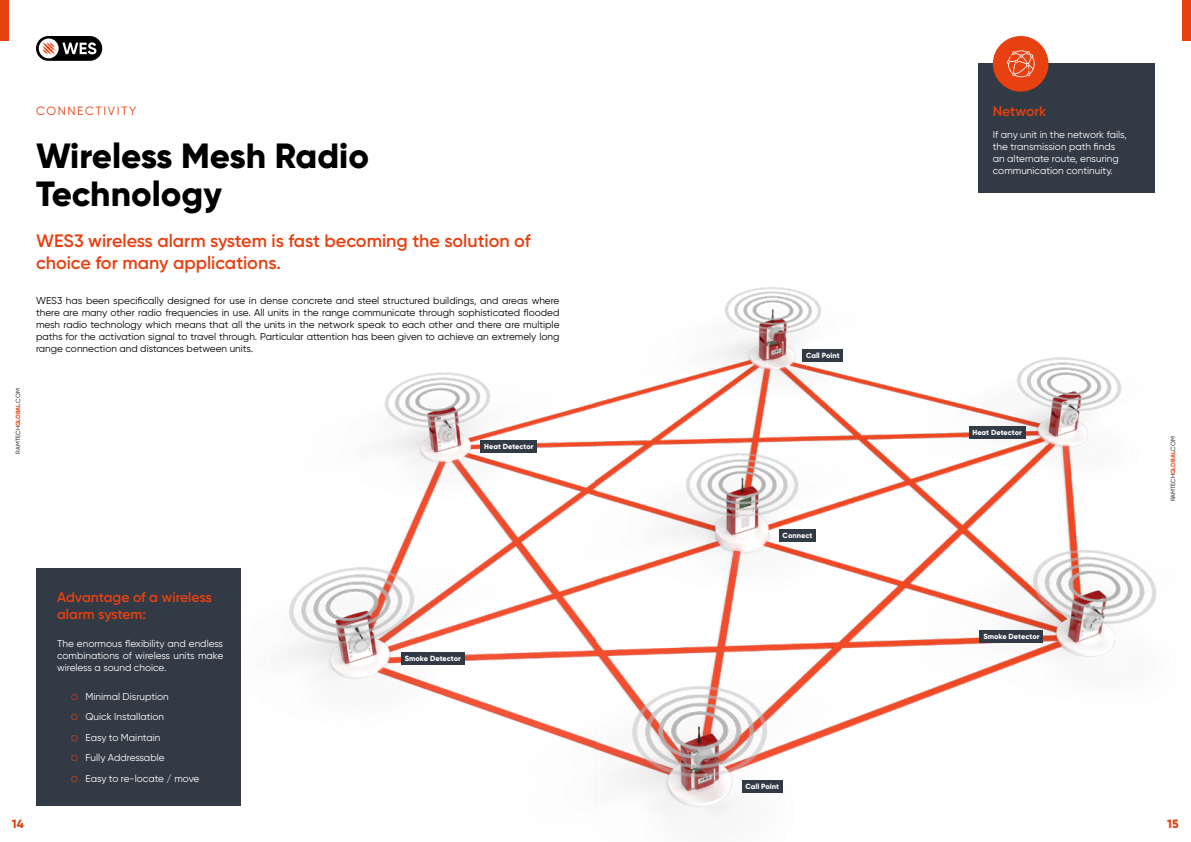
<style>
.page{position:relative;width:1191px;height:842px;background:#fff}
.page>*{position:absolute;margin:0;border:0;box-sizing:border-box;transform-origin:0 0}
.t1{font:800 35px/38px "Gilroy";color:#000}
.t2{font:600 18px/21.6px "Gilroy";color:#e74011}
.t3{font:600 14px/16.8px "Gilroy";color:#e74011}
.t4{font:12px "Gilroy";letter-spacing:.13em;color:#e74011}
.t5{font:800 12px "Gilroy";color:#e74011}
.t6{font:10px/12px "Gilroy";color:#000;text-align:justify}
.t7{font:10px/12px "Gilroy";color:#fff}
.t8{font:800 7.5px "Gilroy";color:#fff}
.t9{font:6px "Gilroy";color:#000}
.s1{font-weight:700;color:#e74011}
.s2{font-size:8.5px;color:#e74011}
</style>
<div class="page">
<img style="left:240px;top:287px;width:917px;height:530px">
<div style="left:978px;top:64px;width:177px;height:129px;background:#323a45"></div>
<div style="left:992px;top:36px;width:56px;height:56px;background:#e74011;border-radius:50%"></div>
<svg style="left:36px;top:36px;width:66px;height:25px"></svg>
<div style="left:480px;top:440px;width:57px;height:12px;background:#323a45"></div>
<div style="left:401px;top:652px;width:63px;height:13px;background:#323a45"></div>
<div style="left:36px;top:568px;width:204px;height:238px;background:#323a45"></div>
<div style="left:0;top:0;width:9px;height:40px;background:#e74011"></div>
<div style="left:1182px;top:0;width:9px;height:40px;background:#e74011"></div>
<svg style="left:1006px;top:50px;width:29px;height:28px"></svg>
<div style="left:779px;top:529px;width:36px;height:12px;background:#323a45"></div>
<div style="left:742px;top:780px;width:40px;height:12px;background:#323a45"></div>
<div style="left:802px;top:349px;width:41px;height:12px;background:#323a45"></div>
<div style="left:979px;top:630px;width:64px;height:12px;background:#323a45"></div>
<div style="left:969px;top:427px;width:56px;height:12px;background:#323a45"></div>
<p class="t9" style="left:14px;top:453px;width:66px;rotate:-90deg">RAMTECH<span class="s1">GLOBAL</span>.COM</p>
<p class="t4" style="left:36px;top:104px;width:102px">CONNECTIVITY</p>
<h1 class="t1" style="left:36px;top:137px;width:334px">Wireless Mesh Radio<br>Technology</h1>
<h2 class="t2" style="left:36px;top:230px;width:496px">WES3 wireless alarm system is fast becoming the solution of choice for many applications.</h2>
<p class="t6" style="left:36px;top:294px;width:525px">WES3 has been specifically designed for use in dense concrete and steel structured buildings, and areas where there are many other radio frequencies in use. All units in the range communicate through sophisticated flooded mesh radio technology which means that all the units in the network speak to each other and there are multiple paths for the activation signal to travel through. Particular attention has been given to achieve an extremely long range connection and distances between units.</p>
<p class="t8" style="left:484px;top:441px;width:51px">Heat Detector</p>
<p class="t5" style="left:12px;top:817px;width:13px">14</p>
<h3 class="t3" style="left:57px;top:589px;width:156px">Advantage of a wireless alarm system:</h3>
<p class="t7" style="left:57px;top:638px;width:167px;text-align:justify">The enormous flexibility and endless combinations of wireless units make wireless a sound choice.</p>
<p class="t7" style="left:71px;top:686px;width:130px;line-height:20.5px"><span class="s2">O</span> Minimal Disruption<br><span class="s2">O</span> Quick Installation<br><span class="s2">O</span> Easy to Maintain<br><span class="s2">O</span> Fully Addressable<br><span class="s2">O</span> Easy to re-locate / move</p>
<p class="t8" style="left:405px;top:654px;width:58px">Smoke Detector</p>
<p class="t8" style="left:806px;top:351px;width:35px">Call Point</p>
<p class="t8" style="left:782px;top:531px;width:31px">Connect</p>
<p class="t8" style="left:745px;top:781px;width:35px">Call Point</p>
<h3 class="t3" style="left:992px;top:103px;width:55px">Network</h3>
<p class="t7" style="left:992px;top:128px;width:136px">If any unit in the network fails, the transmission path finds an alternate route, ensuring communication continuity.</p>
<p class="t8" style="left:972px;top:428px;width:51px">Heat Detector</p>
<p class="t8" style="left:983px;top:632px;width:58px">Smoke Detector</p>
<p class="t9" style="left:1169px;top:501px;width:66px;rotate:-90deg">RAMTECH<span class="s1">GLOBAL</span>.COM</p>
<p class="t5" style="left:1167px;top:816px;width:13px">15</p>
</div>
